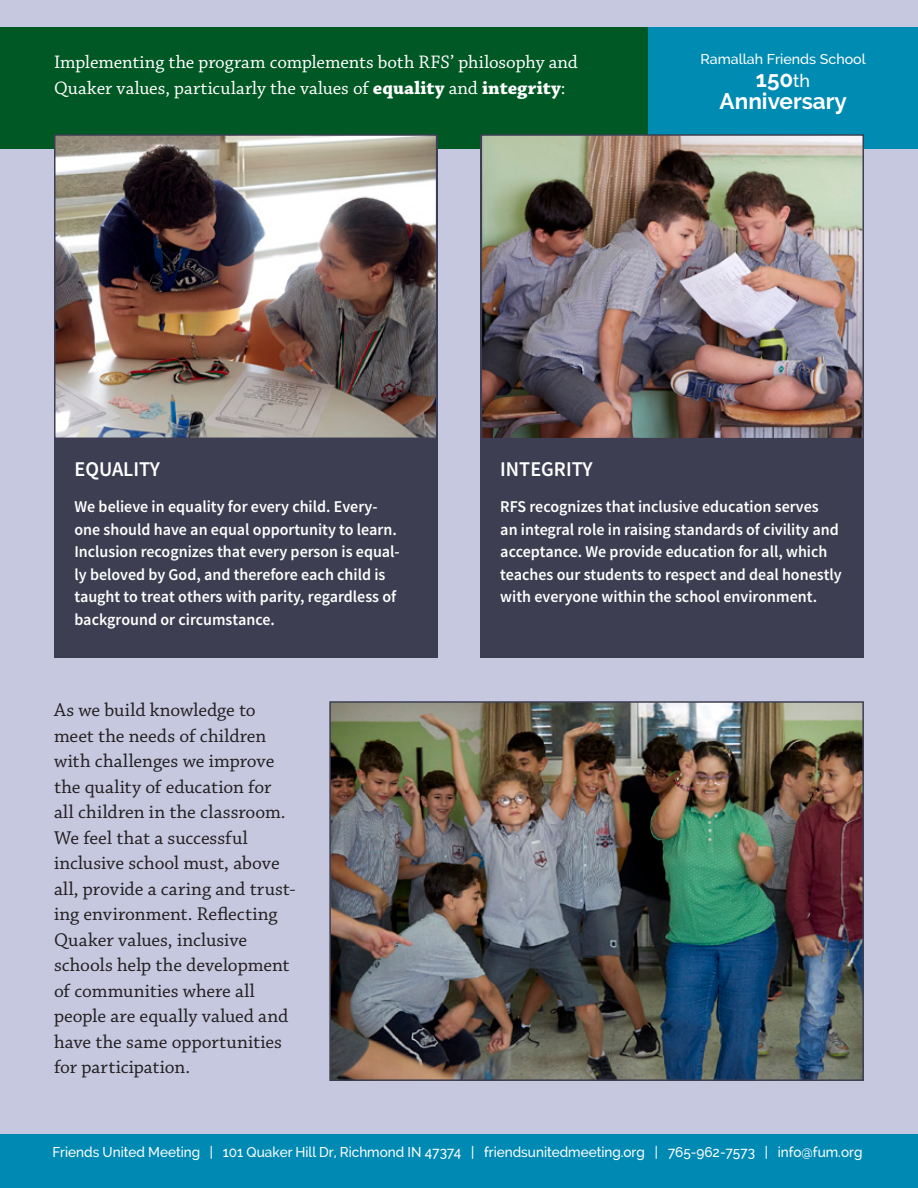
<style>
.page{position:relative;width:918px;height:1188px;background:#c6c8e0}
.page>*{position:absolute;margin:0;border:0;box-sizing:border-box;transform-origin:0 0}
.t1{font:700 22.5px "Raleway";color:#fff}
.t2{font:600 21px "Source Sans Pro";color:#fff}
.t3{font:19.5px/25.5px "Chaparral Pro";color:#231f20}
.t4{font:19.05px/25.5px "Chaparral Pro";color:#fff}
.t5{font:600 16.5px/22.5px "Source Sans Pro";color:#fff}
.t6{font:500 14.25px "Raleway";color:#fff;scale:.95 1}
.t7{font:500 14.25px "Raleway";color:#fff}
.s1{font-weight:700}
.s2{font-weight:500;font-size:18px}
</style>
<div class="page">
<div style="left:648px;top:27px;width:270px;height:121px;background:#008bb3"></div>
<div style="left:0;top:27px;width:648px;height:121px;background:#005824"></div>
<div style="left:54px;top:135px;width:383px;height:523px;background:#3d3e51"></div>
<div style="left:0;top:1134px;width:918px;height:54px;background:#008ab3"></div>
<div style="left:481px;top:135px;width:383px;height:523px;background:#3d3e51"></div>
<img style="left:57px;top:137px;width:377px;height:299px">
<div style="left:54px;top:134px;width:383px;height:305px;border:2px solid #3d3e51"></div>
<img style="left:332px;top:704px;width:529px;height:374px">
<div style="left:329px;top:701px;width:535px;height:380px;border:2px solid #3d3e51"></div>
<img style="left:484px;top:137px;width:377px;height:299px">
<div style="left:481px;top:134px;width:383px;height:305px;border:2px solid #3d3e51"></div>
<p class="t4" style="left:54px;top:50px;width:525px">Implementing the program complements both RFS’ philosophy and<br>Quaker values, particularly the values of <span class="s1">equality</span> and <span class="s1">integrity</span>:</p>
<p class="t7" style="left:701px;top:51px;width:167px">Ramallah Friends School</p>
<p class="t1" style="left:756px;top:66px;width:56px">150<span class="s2">th</span></p>
<p class="t1" style="left:720px;top:88px;width:129px">Anniversary</p>
<p class="t2" style="left:74px;top:456px;width:87px">EQUALITY</p>
<p class="t5" style="left:74px;top:496px;width:327px">We believe in equality for every child. Every&shy;one should have an equal opportunity to learn.<br>Inclusion recognizes that every person is equal&shy;ly beloved by God, and therefore each child is taught to treat others with parity, regardless of background or circumstance.</p>
<p class="t3" style="left:54px;top:698px;width:243px">As we build knowledge to meet the needs of children with challenges we improve the quality of education for all children in the classroom.<br>We feel that a successful inclusive school must, above all, provide a caring and trust&shy;ing environment. Reflecting<br>Quaker values, inclusive schools help the development of communities where all people are equally valued and have the same opportunities for participation.</p>
<p class="t2" style="left:500px;top:456px;width:94px">INTEGRITY</p>
<p class="t5" style="left:500px;top:496px;width:343px">RFS recognizes that inclusive education serves<br>an integral role in raising standards of civility and acceptance. We provide education for all, which teaches our students to respect and deal honestly with everyone within the school environment.</p>
<p class="t6" style="left:52px;top:1144px;width:854px">Friends United Meeting | 101 Quaker Hill Dr, Richmond IN 47374 | friendsunitedmeeting.org | 765-962-7573 | info@fum.org</p>
</div>
